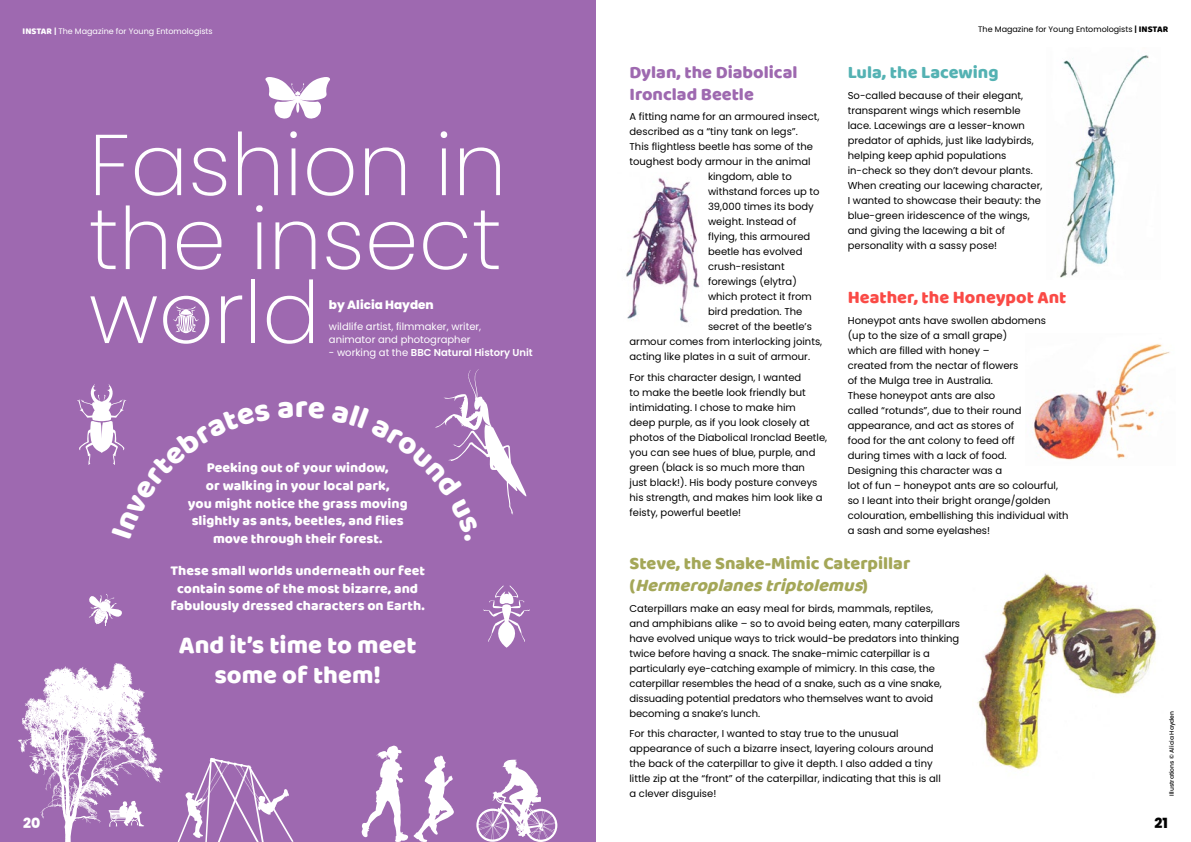
<style>
.page{position:relative;width:1191px;height:842px;background:#fff}
.page>*{position:absolute;margin:0;border:0;box-sizing:border-box;transform-origin:0 0}
.t1{font:200 86px/74px "Poppins";color:#fff;text-align:justify}
.t2{font:25.4px/30.4px "Baloo Paaji";color:#fff;text-align:center}
.t3{font:18px/21.6px "Baloo Paaji";color:#a4a758}
.t4{font:18px/21.6px "Baloo Paaji";color:#9e69b0}
.t5{font:18px "Baloo Paaji";color:#fa4a46}
.t6{font:18px "Baloo Paaji";color:#54b2b3}
.t7{font:14px/17.7px "Baloo Paaji";color:#fff;text-align:center}
.t8{font:800 14px "Poppins";color:#fff}
.t9{font:800 14px "Poppins";color:#000}
.t10{font:800 12px "Poppins";color:#fff}
.t11{font:10px/15px "Poppins";color:#000}
.t12{font:10px/13px "Poppins";color:#fff}
.t13{font:600 10px "Poppins";color:#fff}
.t14{font:8px "Poppins";color:#fff}
.t15{font:8px "Poppins";color:#000}
.t16{font:500 6px "Poppins";color:#000}
.s1{font-family:"Baloo Paaji";font-size:9px}
.s2{font-weight:600}
.s3{font-weight:400}
.s4{font-style:italic}
</style>
<div class="page">
<div style="left:0;top:0;width:595px;height:842px;background:#9e69b0"></div>
<svg style="left:265px;top:77px;width:65px;height:42px"></svg>
<svg style="left:173px;top:306px;width:26px;height:27px"></svg>
<svg style="left:178px;top:758px;width:116px;height:84px"></svg>
<svg style="left:483px;top:585px;width:47px;height:63px"></svg>
<svg style="left:18px;top:663px;width:145px;height:179px"></svg>
<img style="left:1060px;top:55px;width:89px;height:223px">
<img style="left:626px;top:178px;width:74px;height:145px">
<img style="left:1033px;top:344px;width:137px;height:116px">
<img style="left:977px;top:573px;width:180px;height:197px">
<svg style="left:361px;top:745px;width:93px;height:97px"></svg>
<svg style="left:476px;top:760px;width:81px;height:82px"></svg>
<svg style="left:89px;top:594px;width:33px;height:32px"></svg>
<svg style="left:77px;top:384px;width:50px;height:81px"></svg>
<svg style="left:435px;top:369px;width:92px;height:146px"></svg>
<p class="t14" style="left:23px;top:26px;width:192px"><span class="s1">INSTAR</span> <span class="s2">|</span> The Magazine for Young Entomologists</p>
<p class="t15" style="left:978px;top:24px;width:192px">The Magazine for Young Entomologists <span class="s2">|</span> <span class="s1">INSTAR</span></p>
<h1 class="t1" style="left:89px;top:128px;width:419px">Fashion in the insect world</h1>
<p class="t10" style="left:329px;top:298px;width:106px">by Alicia Hayden</p>
<p class="t12" style="left:329px;top:320px;width:154px">wildlife artist, filmmaker, writer, animator and photographer</p>
<p class="t13" style="left:329px;top:346px;width:205px"><span class="s3">- working at the</span> BBC Natural History Unit</p>
<h3 class="t7" style="left:188px;top:459px;width:221px">Peeking out of your window,<br>or walking in your local park,<br>you might notice the grass moving slightly as ants, beetles, and flies move through their forest.</h3>
<h3 class="t7" style="left:170px;top:561px;width:256px">These small worlds underneath our feet contain some of the most bizarre, and fabulously dressed characters on Earth.</h3>
<h2 class="t2" style="left:179px;top:629px;width:239px">And it’s time to meet some of them!</h2>
<h3 class="t4" style="left:629px;top:61px;width:169px">Dylan, the Diabolical<br>Ironclad Beetle</h3>
<p class="t11" style="left:629px;top:109px;width:191px">A fitting name for an armoured insect,</p>
<p class="t11" style="left:629px;top:124px;width:170px">described as a “tiny tank on legs”.</p>
<p class="t11" style="left:629px;top:139px;width:185px">This flightless beetle has some of the</p>
<p class="t11" style="left:629px;top:154px;width:183px">toughest body armour in the animal</p>
<p class="t11" style="left:708px;top:169px;width:85px">kingdom, able to</p>
<p class="t11" style="left:708px;top:184px;width:113px">withstand forces up to</p>
<p class="t11" style="left:708px;top:199px;width:107px">39,000 times its body</p>
<p class="t11" style="left:708px;top:214px;width:90px">weight. Instead of</p>
<p class="t11" style="left:708px;top:229px;width:104px">flying, this armoured</p>
<p class="t11" style="left:708px;top:244px;width:96px">beetle has evolved</p>
<p class="t11" style="left:708px;top:259px;width:78px">crush-resistant</p>
<p class="t11" style="left:708px;top:274px;width:90px">forewings (elytra)</p>
<p class="t11" style="left:708px;top:289px;width:105px">which protect it from</p>
<p class="t11" style="left:708px;top:304px;width:96px">bird predation. The</p>
<p class="t11" style="left:708px;top:319px;width:105px">secret of the beetle’s</p>
<p class="t11" style="left:629px;top:334px;width:194px">armour comes from interlocking joints,</p>
<p class="t11" style="left:629px;top:349px;width:182px">acting like plates in a suit of armour.</p>
<p class="t11" style="left:629px;top:370px;width:199px">For this character design, I wanted<br>to make the beetle look friendly but intimidating. I chose to make him<br>deep purple, as if you look closely at photos of the Diabolical Ironclad Beetle, you can see hues of blue, purple, and green (black is so much more than<br>just black!). His body posture conveys his strength, and makes him look like a feisty, powerful beetle!</p>
<h3 class="t6" style="left:847px;top:61px;width:152px">Lula, the Lacewing</h3>
<p class="t11" style="left:847px;top:88px;width:196px">So-called because of their elegant, transparent wings which resemble lace. Lacewings are a lesser-known predator of aphids, just like ladybirds, helping keep aphid populations in-check so they don’t devour plants.<br>When creating our lacewing character, I wanted to showcase their beauty: the blue-green iridescence of the wings, and giving the lacewing a bit of personality with a sassy pose!</p>
<h3 class="t5" style="left:847px;top:286px;width:220px">Heather, the Honeypot Ant</h3>
<p class="t11" style="left:847px;top:313px;width:222px">Honeypot ants have swollen abdomens<br>(up to the size of a small grape)<br>which are filled with honey –<br>created from the nectar of flowers<br>of the Mulga tree in Australia.<br>These honeypot ants are also<br>called “rotunds”, due to their round appearance, and act as stores of<br>food for the ant colony to feed off<br>during times with a lack of food.<br>Designing this character was a<br>lot of fun – honeypot ants are so colourful, so I leant into their bright orange/golden colouration, embellishing this individual with a sash and some eyelashes!</p>
<h3 class="t3" style="left:629px;top:552px;width:282px">Steve, the Snake-Mimic Caterpillar ( <span class="s4">Hermeroplanestriptolemus</span>)</h3>
<p class="t11" style="left:629px;top:601px;width:332px">Caterpillars make an easy meal for birds, mammals, reptiles,<br>and amphibians alike – so to avoid being eaten, many caterpillars have evolved unique ways to trick would-be predators into thinking twice before having a snack. The snake-mimic caterpillar is a particularly eye-catching example of mimicry. In this case, the caterpillar resembles the head of a snake, such as a vine snake, dissuading potential predators who themselves want to avoid becoming a snake’s lunch.</p>
<p class="t11" style="left:629px;top:726px;width:313px">For this character, I wanted to stay true to the unusual appearance of such a bizarre insect, layering colours around the back of the caterpillar to give it depth. I also added a tiny little zip at the “front” of the caterpillar, indicating that this is all a clever disguise!</p>
<p class="t16" style="left:1168px;top:796px;width:86px;rotate:-90deg">Illustrations © Alicia Hayden</p>
<h3 class="t8" style="left:23px;top:815px;width:19px">20</h3>
<h3 class="t9" style="left:1154px;top:815px;width:15px">21</h3>
</div>
